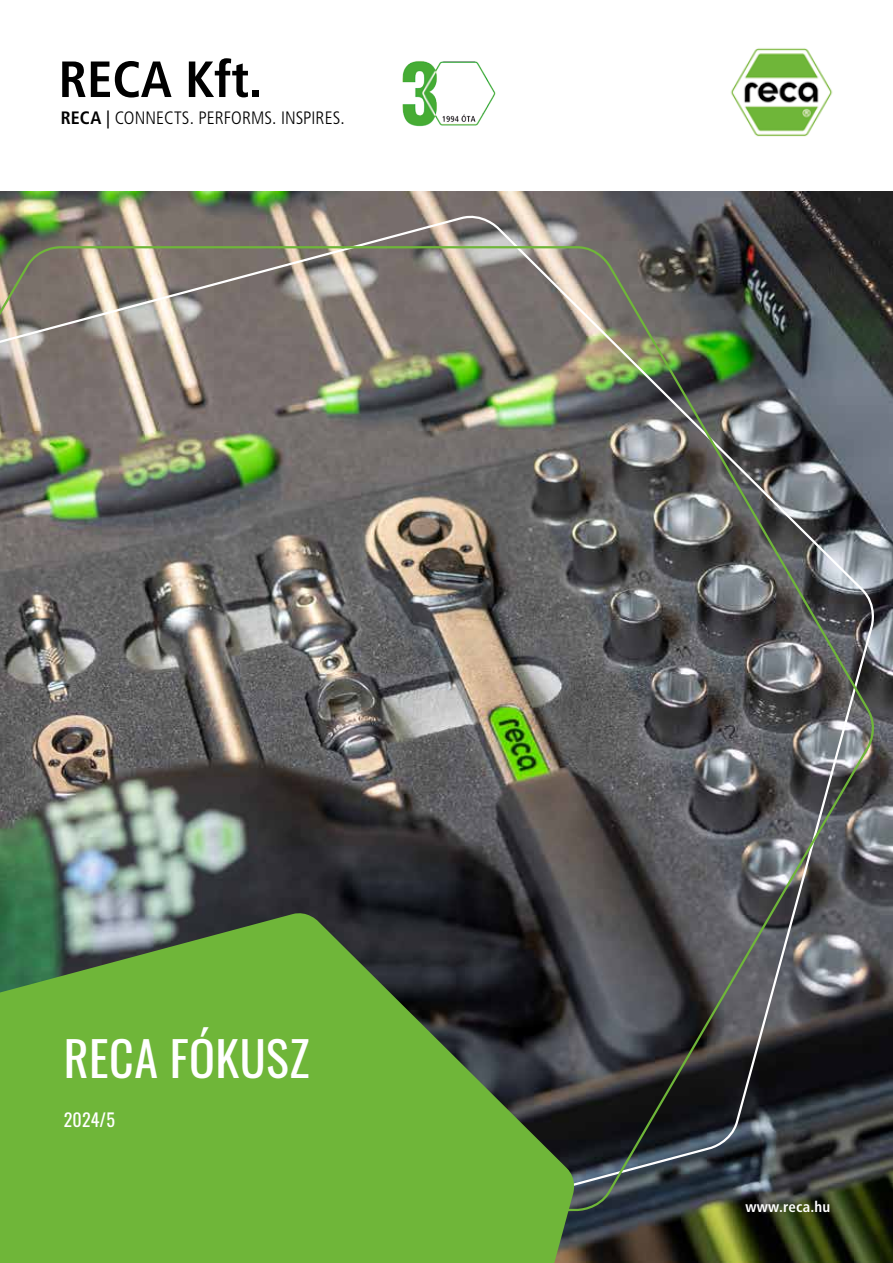
<style>
.page{position:relative;width:893px;height:1263px;background:#fff}
.page>*{position:absolute;margin:0;border:0;box-sizing:border-box;transform-origin:0 0}
.t1{font:700 condensed 50.85px "Frutiger LT Pro";color:#000}
.t2{font:47.85px "Oswald";letter-spacing:.01em;color:#fff}
.t3{font:300 condensed 18px "Frutiger LT Pro";letter-spacing:.005em;color:#000}
.t4{font:18px "Oswald";letter-spacing:.01em;color:#fff}
.t5{font:700 condensed 15px "Frutiger LT Pro";letter-spacing:.01em;color:#fff}
.s1{font-weight:700}
.s2{font-weight:400}
</style>
<div class="page">
<img style="left:0;top:191px;width:893px;height:1072px">
<img style="left:0;top:213px;width:877px;height:1050px">
<img style="left:0;top:245px;width:879px;height:967px">
<svg style="left:0;top:910px;width:577px;height:353px;background:#609739"></svg>
<img style="left:730px;top:48px;width:103px;height:89px">
<img style="left:402px;top:61px;width:94px;height:66px">
<h1 class="t1" style="left:59px;top:49px;width:205px">RECA Kft.</h1>
<p class="t3" style="left:61px;top:107px;width:285px"><span class="s1">RECA</span> <span class="s2">|</span> CONNECTS. PERFORMS. INSPIRES.</p>
<h2 class="t2" style="left:65px;top:1016px;width:247px">RECA FÓKUSZ</h2>
<p class="t4" style="left:64px;top:1104px;width:53px">2024/5</p>
<p class="t4" style="left:65px;top:1107px;width:53px">2024/2</p>
<p class="t5" style="left:745px;top:1197px;width:86px">www.reca.hu</p>
</div>
